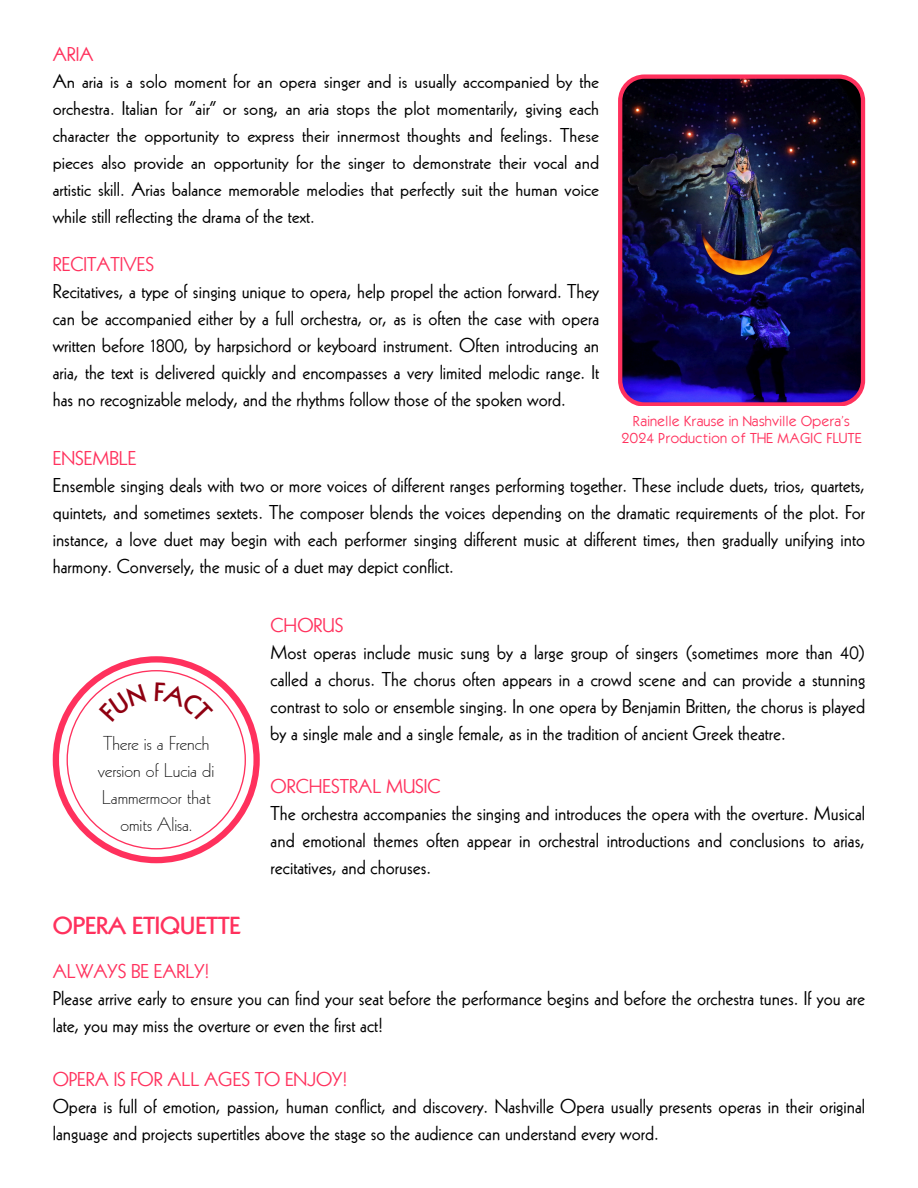
<style>
.page{position:relative;width:918px;height:1188px;background:#fff}
.page>*{position:absolute;margin:0;border:0;box-sizing:border-box;transform-origin:0 0}
.t1{font:800 24px "Kabel LT Pro";color:#ff315d}
.t2{font:19.5px/27px "Kabel LT Pro";color:#000}
.t3{font:19.5px/27px "Kabel";color:#000}
.t4{font:300 19.5px/27px "Kabel";color:#000;text-align:center}
.t5{font:12.9px/17.1px "Kabel";color:#ff315d;text-align:center}
.s1{color:#ff315d}
</style>
<div class="page">
<img style="left:618px;top:74px;width:247px;height:332px">
<svg style="left:53px;top:656px;width:207px;height:207px"></svg>
<h2 class="t3" style="left:53px;top:41px;width:548px"><span class="s1">ARIA<br></span>An aria is a solo moment for an opera singer and is usually accompanied by the orchestra. Italian for “air” or song, an aria stops the plot momentarily, giving each character the opportunity to express their innermost thoughts and feelings. These pieces also provide an opportunity for the singer to demonstrate their vocal and artistic skill. Arias balance memorable melodies that perfectly suit the human voice while still reflecting the drama of the text.</h2>
<h2 class="t2" style="left:53px;top:253px;width:548px"><span class="s1">RECITATIVES<br></span>Recitatives, a type of singing unique to opera, help propel the action forward. They can be accompanied either by a full orchestra, or, as is often the case with opera written before 1800, by harpsichord or keyboard instrument. Often introducing an aria, the text is delivered quickly and encompasses a very limited melodic range. It has no recognizable melody, and the rhythms follow those of the spoken word.</h2>
<p class="t5" style="left:621px;top:412px;width:242px">Rainelle Krause in Nashville Opera’s<br>2024 Production of THE MAGIC FLUTE</p>
<p class="t2" style="left:53px;top:447px;width:814px"><span class="s1">ENSEMBLE<br></span>Ensemble singing deals with two or more voices of different ranges performing together. These include duets, trios, quartets, quintets, and sometimes sextets. The composer blends the voices depending on the dramatic requirements of the plot. For instance, a love duet may begin with each performer singing different music at different times, then gradually unifying into harmony. Conversely, the music of a duet may depict conflict.</p>
<p class="t4" style="left:98px;top:731px;width:118px">There is a French version of Lucia di<br>Lammermoor that omits Alisa.</p>
<h2 class="t1" style="left:53px;top:916px;width:189px">OPERA ETIQUETTE</h2>
<p class="t2" style="left:271px;top:614px;width:596px"><span class="s1">CHORUS<br></span>Most operas include music sung by a large group of singers (sometimes more than 40) called a chorus. The chorus often appears in a crowd scene and can provide a stunning contrast to solo or ensemble singing. In one opera by Benjamin Britten, the chorus is played by a single male and a single female, as in the tradition of ancient Greek theatre.</p>
<h2 class="t2" style="left:271px;top:775px;width:596px"><span class="s1">ORCHESTRAL MUSIC<br></span>The orchestra accompanies the singing and introduces the opera with the overture. Musical and emotional themes often appear in orchestral introductions and conclusions to arias, recitatives, and choruses.</h2>
<h2 class="t2" style="left:53px;top:960px;width:814px"><span class="s1">ALWAYS BE EARLY!<br></span>Please arrive early to ensure you can find your seat before the performance begins and before the orchestra tunes. If you are late, you may miss the overture or even the first act!</h2>
<h2 class="t2" style="left:53px;top:1068px;width:814px"><span class="s1">OPERA IS FOR ALL AGES TO ENJOY!<br></span>Opera is full of emotion, passion, human conflict, and discovery. Nashville Opera usually presents operas in their original language and projects supertitles above the stage so the audience can understand every word.</h2>
</div>
